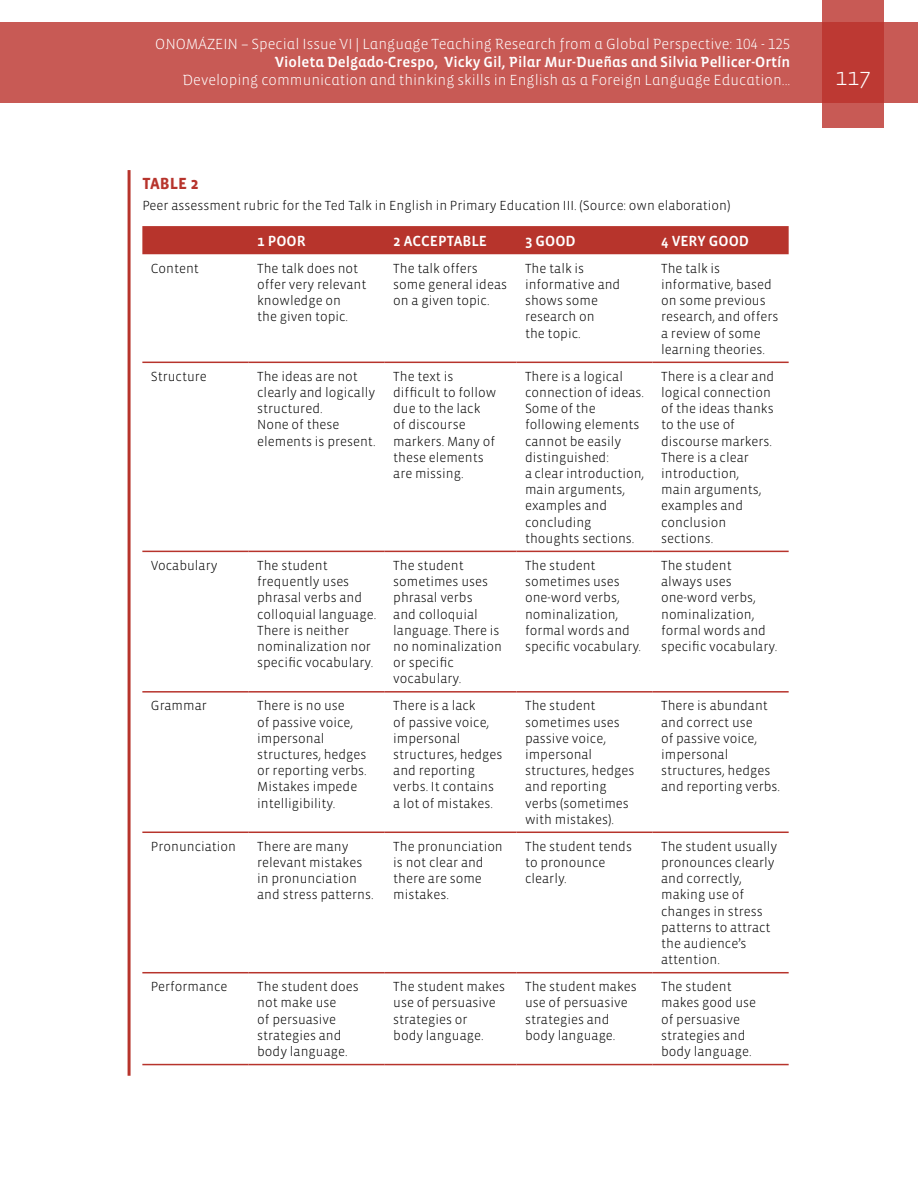
<style>
.page{position:relative;width:918px;height:1188px;background:#fff}
.page>*{position:absolute;margin:0;border:0;box-sizing:border-box;transform-origin:0 0}
.t1{font:300 24px "Vista Sans";color:#fff}
.t2{font:700 16.5px "Vista Sans";color:#b7342c}
.t3{font:300 15px "Vista Sans Alt";color:#fff}
.t4{font:15px "Vista Sans Alt Med";color:#fff}
.t5{font:15px "Vista Sans Med";color:#fff}
.t6{font:300 13.5px/16.2px "Vista Sans";color:#000}
</style>
<div class="page">
<div style="left:0;top:23px;width:918px;height:80px;background:#c85a55"></div>
<svg style="left:822px;top:0;width:62px;height:128px;background:#c1453f"></svg>
<hr style="left:128px;top:170px;width:3px;height:906px;background:#b7342c">
<div style="left:142px;top:226px;width:647px;height:28px;background:#b7342c"></div>
<hr style="left:142px;top:362px;width:107px;height:1px;background:#b7342c">
<hr style="left:249px;top:362px;width:136px;height:1px;background:#b7342c">
<hr style="left:385px;top:362px;width:132px;height:1px;background:#b7342c">
<hr style="left:517px;top:362px;width:136px;height:1px;background:#b7342c">
<hr style="left:653px;top:362px;width:136px;height:1px;background:#b7342c">
<hr style="left:142px;top:551px;width:107px;height:1px;background:#b7342c">
<hr style="left:249px;top:551px;width:136px;height:1px;background:#b7342c">
<hr style="left:385px;top:551px;width:132px;height:1px;background:#b7342c">
<hr style="left:517px;top:551px;width:136px;height:1px;background:#b7342c">
<hr style="left:653px;top:551px;width:136px;height:1px;background:#b7342c">
<hr style="left:142px;top:691px;width:107px;height:2px;background:#b7342c">
<hr style="left:249px;top:691px;width:136px;height:2px;background:#b7342c">
<hr style="left:385px;top:691px;width:132px;height:2px;background:#b7342c">
<hr style="left:517px;top:691px;width:136px;height:2px;background:#b7342c">
<hr style="left:653px;top:691px;width:136px;height:2px;background:#b7342c">
<hr style="left:142px;top:832px;width:107px;height:1px;background:#b7342c">
<hr style="left:249px;top:832px;width:136px;height:1px;background:#b7342c">
<hr style="left:385px;top:832px;width:132px;height:1px;background:#b7342c">
<hr style="left:517px;top:832px;width:136px;height:1px;background:#b7342c">
<hr style="left:653px;top:832px;width:136px;height:1px;background:#b7342c">
<hr style="left:142px;top:972px;width:107px;height:1px;background:#b7342c">
<hr style="left:249px;top:972px;width:136px;height:1px;background:#b7342c">
<hr style="left:385px;top:972px;width:132px;height:1px;background:#b7342c">
<hr style="left:517px;top:972px;width:136px;height:1px;background:#b7342c">
<hr style="left:653px;top:972px;width:136px;height:1px;background:#b7342c">
<hr style="left:142px;top:1064px;width:107px;height:1px;background:#b7342c">
<hr style="left:249px;top:1064px;width:136px;height:1px;background:#b7342c">
<hr style="left:385px;top:1064px;width:132px;height:1px;background:#b7342c">
<hr style="left:517px;top:1064px;width:136px;height:1px;background:#b7342c">
<hr style="left:653px;top:1064px;width:136px;height:1px;background:#b7342c">
<p class="t3" style="left:155px;top:37px;width:637px">ONOMÁZEIN – Special Issue VI | Language Teaching Research from a Global Perspective: 104 - 125</p>
<p class="t4" style="left:275px;top:55px;width:517px">Violeta Delgado-Crespo, Vicky Gil, Pilar Mur-Dueñas and Silvia Pellicer-Ortín</p>
<p class="t3" style="left:183px;top:73px;width:609px">Developing communication and thinking skills in English as a Foreign Language Education...</p>
<h1 class="t1" style="left:835px;top:65px;width:37px">117</h1>
<p class="t2" style="left:142px;top:176px;width:58px">TABLE 2</p>
<p class="t6" style="left:142px;top:198px;width:590px">Peer assessment rubric for the Ted Talk in English in Primary Education III. (Source: own elaboration)</p>
<p class="t5" style="left:257px;top:233px;width:50px">1 POOR</p>
<p class="t5" style="left:393px;top:233px;width:95px">2 ACCEPTABLE</p>
<p class="t5" style="left:525px;top:233px;width:52px">3 GOOD</p>
<p class="t5" style="left:661px;top:233px;width:90px">4 VERY GOOD</p>
<p class="t6" style="left:151px;top:260px;width:50px">Content</p>
<p class="t6" style="left:257px;top:260px;width:111px">The talk does not offer very relevant knowledge on<br>the given topic.</p>
<p class="t6" style="left:393px;top:260px;width:115px">The talk offers some general ideas on a given topic.</p>
<p class="t6" style="left:525px;top:260px;width:97px">The talk is informative and shows some research on<br>the topic.</p>
<p class="t6" style="left:661px;top:260px;width:119px">The talk is informative, based on some previous research, and offers a review of some learning theories.</p>
<p class="t6" style="left:151px;top:369px;width:58px">Structure</p>
<p class="t6" style="left:257px;top:369px;width:120px">The ideas are not clearly and logically structured.<br>None of these elements is present.</p>
<p class="t6" style="left:393px;top:369px;width:105px">The text is difficult to follow due to the lack<br>of discourse markers. Many of these elements are missing.</p>
<p class="t6" style="left:525px;top:369px;width:121px">There is a logical connection of ideas.<br>Some of the following elements cannot be easily distinguished:<br>a clear introduction, main arguments, examples and concluding thoughts sections.</p>
<p class="t6" style="left:661px;top:369px;width:115px">There is a clear and logical connection of the ideas thanks to the use of discourse markers.<br>There is a clear introduction,<br>main arguments, examples and conclusion sections.</p>
<p class="t6" style="left:151px;top:558px;width:68px">Vocabulary</p>
<p class="t6" style="left:257px;top:558px;width:121px">The student frequently uses phrasal verbs and colloquial language.<br>There is neither nominalization nor specific vocabulary.</p>
<p class="t6" style="left:393px;top:558px;width:110px">The student sometimes uses phrasal verbs<br>and colloquial language. There is no nominalization or specific vocabulary.</p>
<p class="t6" style="left:525px;top:558px;width:118px">The student sometimes uses one-word verbs, nominalization, formal words and specific vocabulary.</p>
<p class="t6" style="left:661px;top:558px;width:118px">The student<br>always uses one-word verbs, nominalization, formal words and specific vocabulary.</p>
<p class="t6" style="left:151px;top:698px;width:57px">Grammar</p>
<p class="t6" style="left:257px;top:698px;width:111px">There is no use<br>of passive voice, impersonal structures, hedges or reporting verbs.<br>Mistakes impede intelligibility.</p>
<p class="t6" style="left:393px;top:698px;width:111px">There is a lack<br>of passive voice, impersonal structures, hedges and reporting verbs. It contains a lot of mistakes.</p>
<p class="t6" style="left:525px;top:698px;width:111px">The student sometimes uses passive voice, impersonal structures, hedges and reporting verbs (sometimes with mistakes).</p>
<p class="t6" style="left:661px;top:698px;width:121px">There is abundant and correct use<br>of passive voice, impersonal structures, hedges and reporting verbs.</p>
<p class="t6" style="left:151px;top:838px;width:87px">Pronunciation</p>
<p class="t6" style="left:257px;top:838px;width:118px">There are many relevant mistakes in pronunciation and stress patterns.</p>
<p class="t6" style="left:393px;top:838px;width:111px">The pronunciation is not clear and there are some mistakes.</p>
<p class="t6" style="left:525px;top:838px;width:108px">The student tends to pronounce clearly.</p>
<p class="t6" style="left:661px;top:838px;width:118px">The student usually pronounces clearly and correctly, making use of changes in stress patterns to attract the audience’s attention.</p>
<p class="t6" style="left:151px;top:979px;width:78px">Performance</p>
<p class="t6" style="left:257px;top:979px;width:103px">The student does not make use<br>of persuasive strategies and body language.</p>
<p class="t6" style="left:393px;top:979px;width:113px">The student makes use of persuasive strategies or<br>body language.</p>
<p class="t6" style="left:525px;top:979px;width:113px">The student makes use of persuasive strategies and body language.</p>
<p class="t6" style="left:661px;top:979px;width:96px">The student makes good use of persuasive strategies and body language.</p>
</div>
